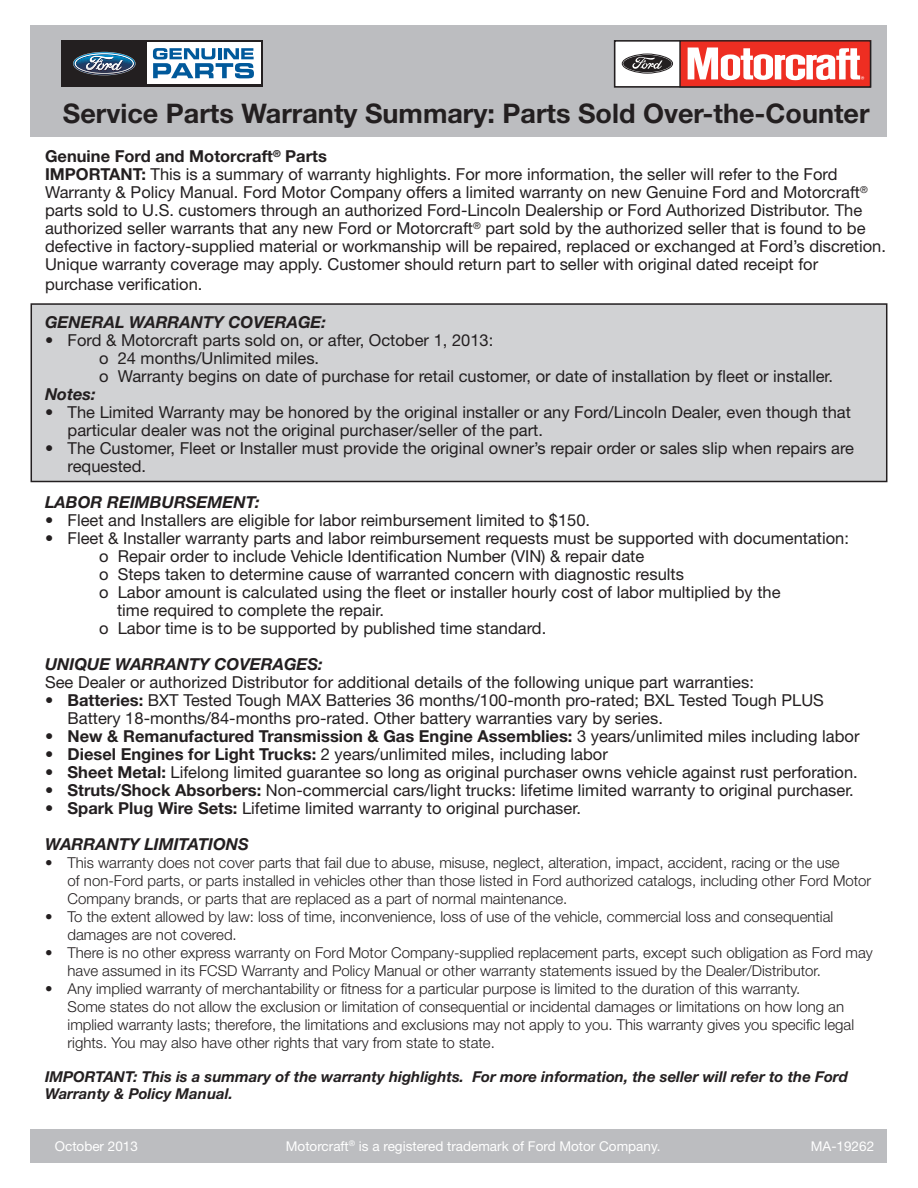
<style>
.page{position:relative;width:918px;height:1188px;background:#fff}
.page>*{position:absolute;margin:0;border:0;box-sizing:border-box;transform-origin:0 0}
.t1{font:700 27px "Helvetica Neue LT Std";color:#231f20}
.t2{font:16.5px/18px "Helvetica Neue LT Std";color:#231f20}
.t3{font:700 16.5px "Helvetica Neue LT Std";color:#231f20}
.t4{font:italic 700 16.5px "Helvetica Neue LT Std";color:#231f20}
.t5{font:300 15px/18px "Helvetica Neue LT Std";color:#231f20}
.t6{font:italic 700 15px/16.5px "Helvetica Neue LT Std";color:#231f20}
.Disclaimer{font:13.5px "Helvetica Neue LT Std";color:#fff}
.s1{font-weight:700}
.s2{font-weight:400}
</style>
<div class="page">
<div style="left:31px;top:304px;width:856px;height:178px;background:#d1d2d4"></div>
<div style="left:31px;top:303px;width:856px;height:179px;border:2px solid #231f20"></div>
<div style="left:31px;top:25px;width:856px;height:112px;background:#bcbdc0"></div>
<div style="left:61px;top:40px;width:202px;height:47px;background:#231f20"></div>
<div style="left:145px;top:42px;width:115px;height:42px;background:#fff"></div>
<div style="left:64px;top:42px;width:82px;height:43px;background:#231f20"></div>
<svg style="left:73px;top:52px;width:63px;height:23px"></svg>
<svg style="left:153px;top:48px;width:101px;height:30px"></svg>
<div style="left:615px;top:41px;width:255px;height:46px;background:#fff"></div>
<div style="left:614px;top:40px;width:257px;height:48px;border:2px solid #231f20"></div>
<div style="left:680px;top:41px;width:190px;height:46px;background:#ee2e22"></div>
<div style="left:679px;top:40px;width:192px;height:48px;border:1px solid #231f20"></div>
<svg style="left:622px;top:54px;width:51px;height:19px"></svg>
<div style="left:622px;top:54px;width:51px;height:19px;border:1px solid #231f20;border-radius:50%"></div>
<svg style="left:623px;top:55px;width:49px;height:17px"></svg>
<svg style="left:632px;top:57px;width:30px;height:12px"></svg>
<svg style="left:688px;top:48px;width:176px;height:32px"></svg>
<div style="left:31px;top:1129px;width:856px;height:34px;background:#bcbdc0"></div>
<p class="t1" style="left:63px;top:96px;width:808px">Service Parts Warranty Summary: Parts Sold Over-the-Counter</p>
<p class="t3" style="left:45px;top:146px;width:283px">Genuine Ford and Motorcraft<sup>®</sup> Parts</p>
<p class="t2" style="left:45px;top:165px;width:843px"><span class="s1">IMPORTANT:</span> This is a summary of warranty highlights. For more information, the seller will refer to the Ford Warranty &amp; Policy Manual. Ford Motor Company offers a limited warranty on new Genuine Ford and Motorcraft<sup>® </sup>parts sold to U.S. customers through an authorized Ford-Lincoln Dealership or Ford Authorized Distributor. The authorized seller warrants that any new Ford or Motorcraft<sup>®</sup> part sold by the authorized seller that is found to be defective in factory-supplied material or workmanship will be repaired, replaced or exchanged at Ford’s discretion.<br>Unique warranty coverage may apply. Customer should return part to seller with original dated receipt for</p>
<p class="t2" style="left:45px;top:275px;width:159px">purchase verification.</p>
<p class="t4" style="left:45px;top:312px;width:283px">GENERAL WARRANTY COVERAGE:</p>
<p class="t2" style="left:45px;top:331px;width:450px">• Ford &amp; Motorcraft parts sold on, or after, October 1, 2013:</p>
<p class="t2" style="left:99px;top:349px;width:222px">o 24 months/Unlimited miles.</p>
<p class="t2" style="left:99px;top:367px;width:736px">o Warranty begins on date of purchase for retail customer, or date of installation by fleet or installer.</p>
<p class="t4" style="left:45px;top:384px;width:52px">Notes:</p>
<p class="t2" style="left:68px;top:403px;width:785px;text-indent:-23px">• The Limited Warranty may be honored by the original installer or any Ford/Lincoln Dealer, even though that particular dealer was not the original purchaser/seller of the part.</p>
<p class="t2" style="left:68px;top:439px;width:788px;text-indent:-23px">• The Customer, Fleet or Installer must provide the original owner’s repair order or sales slip when repairs are requested.</p>
<p class="t4" style="left:45px;top:492px;width:216px">LABOR REIMBURSEMENT:</p>
<p class="t2" style="left:45px;top:511px;width:547px">• Fleet and Installers are eligible for labor reimbursement limited to $150.</p>
<p class="t2" style="left:45px;top:529px;width:806px">• Fleet &amp; Installer warranty parts and labor reimbursement requests must be supported with documentation:</p>
<p class="t2" style="left:99px;top:547px;width:547px">o Repair order to include Vehicle Identification Number (VIN) &amp; repair date</p>
<p class="t2" style="left:99px;top:565px;width:586px">o Steps taken to determine cause of warranted concern with diagnostic results</p>
<p class="t2" style="left:117px;top:583px;width:665px;text-indent:-18px">o Labor amount is calculated using the fleet or installer hourly cost of labor multiplied by the time required to complete the repair.</p>
<p class="t2" style="left:99px;top:619px;width:449px">o Labor time is to be supported by published time standard.</p>
<p class="t4" style="left:45px;top:654px;width:279px">UNIQUE WARRANTY COVERAGES:</p>
<p class="t2" style="left:45px;top:673px;width:710px">See Dealer or authorized Distributor for additional details of the following unique part warranties:</p>
<p class="t2" style="left:68px;top:691px;width:758px;text-indent:-23px">• <span class="s1">Batteries:</span> BXT Tested Tough MAX Batteries 36 months/100-month pro-rated; BXL Tested Tough PLUS<br>Battery 18-months/84-months pro-rated. Other battery warranties vary by series.</p>
<p class="t3" style="left:45px;top:726px;width:816px"><span class="s2">•</span> New &amp; Remanufactured Transmission &amp; Gas Engine Assemblies: <span class="s2">3 years/unlimited miles including labor</span></p>
<p class="t2" style="left:45px;top:745px;width:564px">• <span class="s1">Diesel Engines for Light Trucks:</span> 2 years/unlimited miles, including labor</p>
<p class="t2" style="left:45px;top:763px;width:814px">• <span class="s1">Sheet Metal:</span> Lifelong limited guarantee so long as original purchaser owns vehicle against rust perforation.</p>
<p class="t2" style="left:45px;top:781px;width:810px">• <span class="s1">Struts/Shock Absorbers:</span> Non-commercial cars/light trucks: lifetime limited warranty to original purchaser.</p>
<p class="t2" style="left:45px;top:799px;width:537px">• <span class="s1">Spark Plug Wire Sets:</span> Lifetime limited warranty to original purchaser.</p>
<p class="t4" style="left:45px;top:834px;width:205px">WARRANTY LIMITATIONS</p>
<p class="t5" style="left:68px;top:853px;width:805px;text-indent:-22px">• This warranty does not cover parts that fail due to abuse, misuse, neglect, alteration, impact, accident, racing or the use<br>of non-Ford parts, or parts installed in vehicles other than those listed in Ford authorized catalogs, including other Ford Motor<br>Company brands, or parts that are replaced as a part of normal maintenance.</p>
<p class="t5" style="left:68px;top:907px;width:767px;text-indent:-22px">• To the extent allowed by law: loss of time, inconvenience, loss of use of the vehicle, commercial loss and consequential damages are not covered.</p>
<p class="t5" style="left:68px;top:943px;width:807px;text-indent:-22px">• There is no other express warranty on Ford Motor Company-supplied replacement parts, except such obligation as Ford may have assumed in its FCSD Warranty and Policy Manual or other warranty statements issued by the Dealer/Distributor.</p>
<p class="t5" style="left:68px;top:979px;width:788px;text-indent:-22px">• Any implied warranty of merchantability or fitness for a particular purpose is limited to the duration of this warranty.<br>Some states do not allow the exclusion or limitation of consequential or incidental damages or limitations on how long an implied warranty lasts; therefore, the limitations and exclusions may not apply to you. This warranty gives you specific legal rights. You may also have other rights that vary from state to state.</p>
<p class="t6" style="left:45px;top:1068px;width:804px">IMPORTANT: This is a summary of the warranty highlights. For more information, the seller will refer to the Ford<br>Warranty &amp; Policy Manual.</p>
<p class="Disclaimer" style="left:55px;top:1138px;width:85px">October 2013</p>
<p class="Disclaimer" style="left:286px;top:1138px;width:376px">Motorcraft<sup>®</sup> is a registered trademark of Ford Motor Company.</p>
<p class="Disclaimer" style="left:811px;top:1138px;width:65px">MA-19262</p>
</div>
